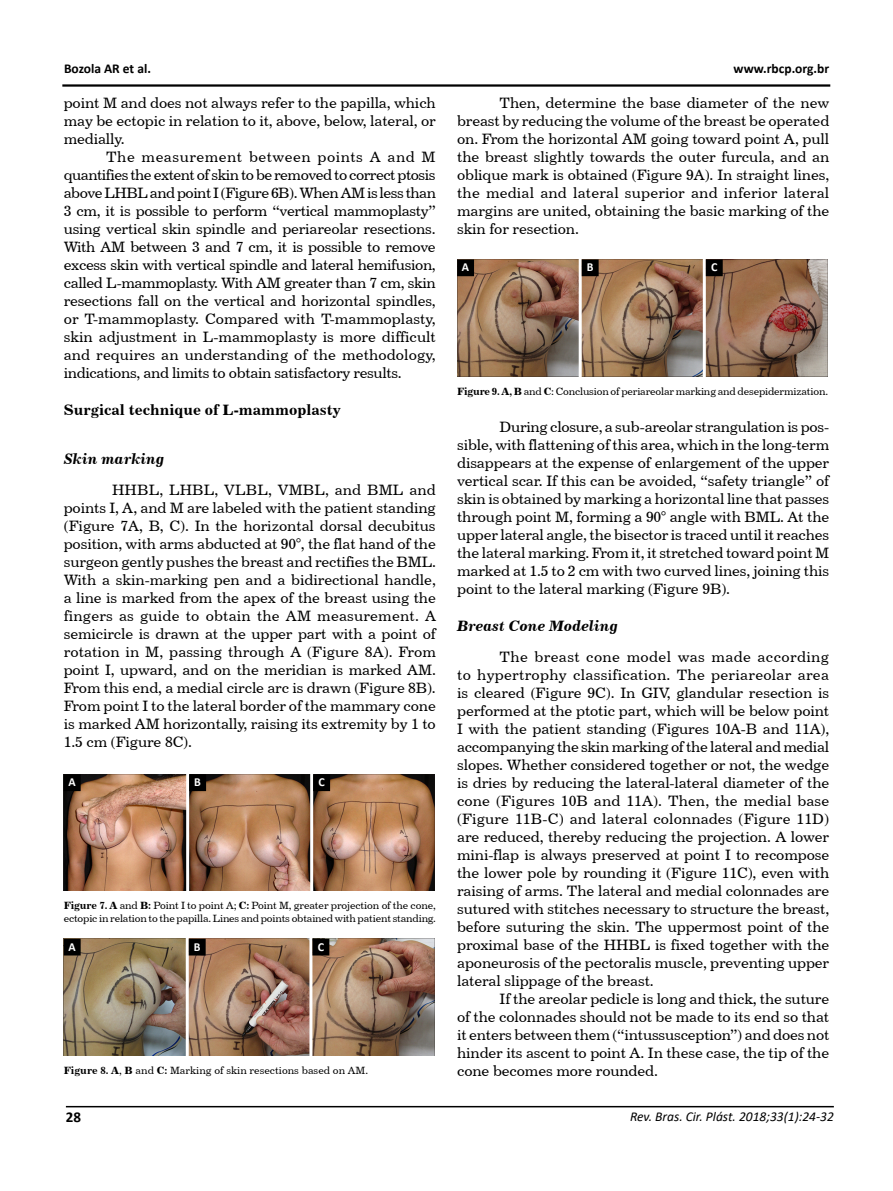
<style>
.page{position:relative;width:893px;height:1191px;background:#fff}
.page>*{position:absolute;margin:0;border:0;box-sizing:border-box;transform-origin:0 0}
.t1{font:15px/18px "Century 731 BT Roman A";letter-spacing:-.01em;color:#000;text-align:justify}
.t2{font:15px "Century 731 BT Bold A";color:#000}
.t3{font:15px "Century 731 BT Bold Italic A";color:#000}
.t4{font:700 15px "Calibri";color:#000}
.t5{font:italic 13.5px "Calibri";color:#000}
.t6{font:700 13.5px "Calibri";color:#000}
.t7{font:700 12.3px "Calibri";color:#fff}
.t8{font:10.5px/13.2px "Century 731 BT Roman A";letter-spacing:-.015em;color:#000}
.s1{font-family:"Century 731 BT Bold A"}
</style>
<div class="page">
<hr style="left:66px;top:1106px;width:768px;height:1px;background:#000">
<hr style="left:62px;top:84px;width:768px;height:3px;background:#000">
<img style="left:64px;top:774px;width:371px;height:116px">
<hr style="left:186px;top:772px;width:3px;height:122px;background:#fff">
<hr style="left:310px;top:772px;width:3px;height:122px;background:#fff">
<div style="left:64px;top:775px;width:16px;height:15px;background:#000"></div>
<div style="left:64px;top:774px;width:17px;height:17px;border:2px solid #000"></div>
<div style="left:190px;top:775px;width:15px;height:15px;background:#000"></div>
<div style="left:189px;top:774px;width:17px;height:17px;border:2px solid #000"></div>
<div style="left:314px;top:775px;width:15px;height:15px;background:#000"></div>
<div style="left:313px;top:774px;width:17px;height:17px;border:2px solid #000"></div>
<img style="left:64px;top:938px;width:371px;height:117px">
<hr style="left:186px;top:937px;width:3px;height:122px;background:#fff">
<hr style="left:309px;top:935px;width:3px;height:122px;background:#fff">
<div style="left:64px;top:939px;width:16px;height:15px;background:#000"></div>
<div style="left:64px;top:938px;width:17px;height:17px;border:2px solid #000"></div>
<div style="left:190px;top:939px;width:15px;height:15px;background:#000"></div>
<div style="left:189px;top:938px;width:17px;height:17px;border:2px solid #000"></div>
<div style="left:313px;top:939px;width:16px;height:15px;background:#000"></div>
<div style="left:312px;top:938px;width:17px;height:17px;border:2px solid #000"></div>
<img style="left:457px;top:259px;width:371px;height:118px">
<hr style="left:579px;top:257px;width:3px;height:122px;background:#fff">
<hr style="left:703px;top:257px;width:3px;height:122px;background:#fff">
<div style="left:707px;top:260px;width:15px;height:15px;background:#000"></div>
<div style="left:706px;top:259px;width:17px;height:17px;border:2px solid #000"></div>
<div style="left:582px;top:260px;width:16px;height:15px;background:#000"></div>
<div style="left:582px;top:259px;width:17px;height:17px;border:2px solid #000"></div>
<div style="left:458px;top:260px;width:15px;height:15px;background:#000"></div>
<div style="left:457px;top:259px;width:17px;height:17px;border:2px solid #000"></div>
<p class="t6" style="left:64px;top:59px;width:88px">Bozola AR et al.</p>
<p class="t6" style="left:734px;top:59px;width:97px">www.rbcp.org.br</p>
<p class="t1" style="left:64px;top:94px;width:374px">point M and does not always refer to the papilla, which may be ectopic in relation to it, above, below, lateral, or medially.</p>
<p class="t1" style="left:64px;top:148px;width:374px;text-indent:43px">The measurement between points A and M quantifies the extent of skin to be removed to correct ptosis above LHBL and point I (Figure 6B). When AM is less than 3 cm, it is possible to perform “vertical mammoplasty” using vertical skin spindle and periareolar resections.<br>With AM between 3 and 7 cm, it is possible to remove excess skin with vertical spindle and lateral hemifusion, called L-mammoplasty. With AM greater than 7 cm, skin resections fall on the vertical and horizontal spindles, or T-mammoplasty. Compared with T-mammoplasty, skin adjustment in L-mammoplasty is more difficult and requires an understanding of the methodology, indications, and limits to obtain satisfactory results.</p>
<p class="t2" style="left:64px;top:400px;width:279px">Surgical technique of L-mammoplasty</p>
<p class="t3" style="left:64px;top:450px;width:102px">Skin marking</p>
<p class="t1" style="left:64px;top:481px;width:374px;text-indent:48px">HHBL, LHBL, VLBL, VMBL, and BML and points I, A, and M are labeled with the patient standing (Figure 7A, B, C). In the horizontal dorsal decubitus position, with arms abducted at 90°, the flat hand of the surgeon gently pushes the breast and rectifies the BML.<br>With a skin-marking pen and a bidirectional handle, a line is marked from the apex of the breast using the fingers as guide to obtain the AM measurement. A semicircle is drawn at the upper part with a point of rotation in M, passing through A (Figure 8A). From point I, upward, and on the meridian is marked AM.<br>From this end, a medial circle arc is drawn (Figure 8B).<br>From point I to the lateral border of the mammary cone is marked AM horizontally, raising its extremity by 1 to 1.5 cm (Figure 8C).</p>
<p class="t1" style="left:457px;top:94px;width:374px;text-indent:43px">Then, determine the base diameter of the new breast by reducing the volume of the breast be operated on. From the horizontal AM going toward point A, pull the breast slightly towards the outer furcula, and an oblique mark is obtained (Figure 9A). In straight lines, the medial and lateral superior and inferior lateral margins are united, obtaining the basic marking of the skin for resection.</p>
<p class="t7" style="left:462px;top:259px;width:9px">A</p>
<p class="t7" style="left:587px;top:259px;width:8px">B</p>
<p class="t7" style="left:711px;top:259px;width:8px">C</p>
<p class="t8" style="left:457px;top:385px;width:372px"><span class="s1">Figure 9. A, B</span> and <span class="s1">C</span>: Conclusion of periareolar marking and desepidermization.</p>
<p class="t1" style="left:457px;top:418px;width:374px;text-indent:43px">During closure, a sub-areolar strangulation is pos&shy;sible, with flattening of this area, which in the long-term disappears at the expense of enlargement of the upper vertical scar. If this can be avoided, “safety triangle” of skin is obtained by marking a horizontal line that passes through point M, forming a 90° angle with BML. At the upper lateral angle, the bisector is traced until it reaches the lateral marking. From it, it stretched toward point M marked at 1.5 to 2 cm with two curved lines, joining this point to the lateral marking (Figure 9B).</p>
<p class="t3" style="left:457px;top:616px;width:162px">Breast Cone Modeling</p>
<p class="t1" style="left:457px;top:647px;width:374px;text-indent:43px">The breast cone model was made according to hypertrophy classification. The periareolar area is cleared (Figure 9C). In GIV, glandular resection is performed at the ptotic part, which will be below point I with the patient standing (Figures 10A-B and 11A), accompanying the skin marking of the lateral and medial slopes. Whether considered together or not, the wedge is dries by reducing the lateral-lateral diameter of the cone (Figures 10B and 11A). Then, the medial base (Figure 11B-C) and lateral colonnades (Figure 11D) are reduced, thereby reducing the projection. A lower mini-flap is always preserved at point I to recompose the lower pole by rounding it (Figure 11C), even with raising of arms. The lateral and medial colonnades are sutured with stitches necessary to structure the breast, before suturing the skin. The uppermost point of the proximal base of the HHBL is fixed together with the aponeurosis of the pectoralis muscle, preventing upper lateral slippage of the breast.</p>
<p class="t1" style="left:457px;top:989px;width:374px;text-indent:43px">If the areolar pedicle is long and thick, the suture of the colonnades should not be made to its end so that it enters between them (“intussusception”) and does not hinder its ascent to point A. In these case, the tip of the cone becomes more rounded.</p>
<p class="t7" style="left:69px;top:773px;width:9px">A</p>
<p class="t7" style="left:194px;top:773px;width:8px">B</p>
<p class="t7" style="left:318px;top:773px;width:8px">C</p>
<p class="t8" style="left:64px;top:899px;width:374px"><span class="s1">Figure 7. A</span> and <span class="s1">B:</span> Point I to point A; <span class="s1">C:</span> Point M, greater projection of the cone, ectopic in relation to the papilla. Lines and points obtained with patient standing.</p>
<p class="t7" style="left:69px;top:938px;width:9px">A</p>
<p class="t7" style="left:194px;top:938px;width:8px">B</p>
<p class="t7" style="left:318px;top:938px;width:8px">C</p>
<p class="t8" style="left:64px;top:1064px;width:306px"><span class="s1">Figure 8. A</span>, <span class="s1">B</span> and <span class="s1">C:</span> Marking of skin resections based on AM.</p>
<p class="t4" style="left:66px;top:1106px;width:17px">28</p>
<p class="t5" style="left:630px;top:1107px;width:205px">Rev. Bras. Cir. Plást. 2018;33(1):24-32</p>
</div>
